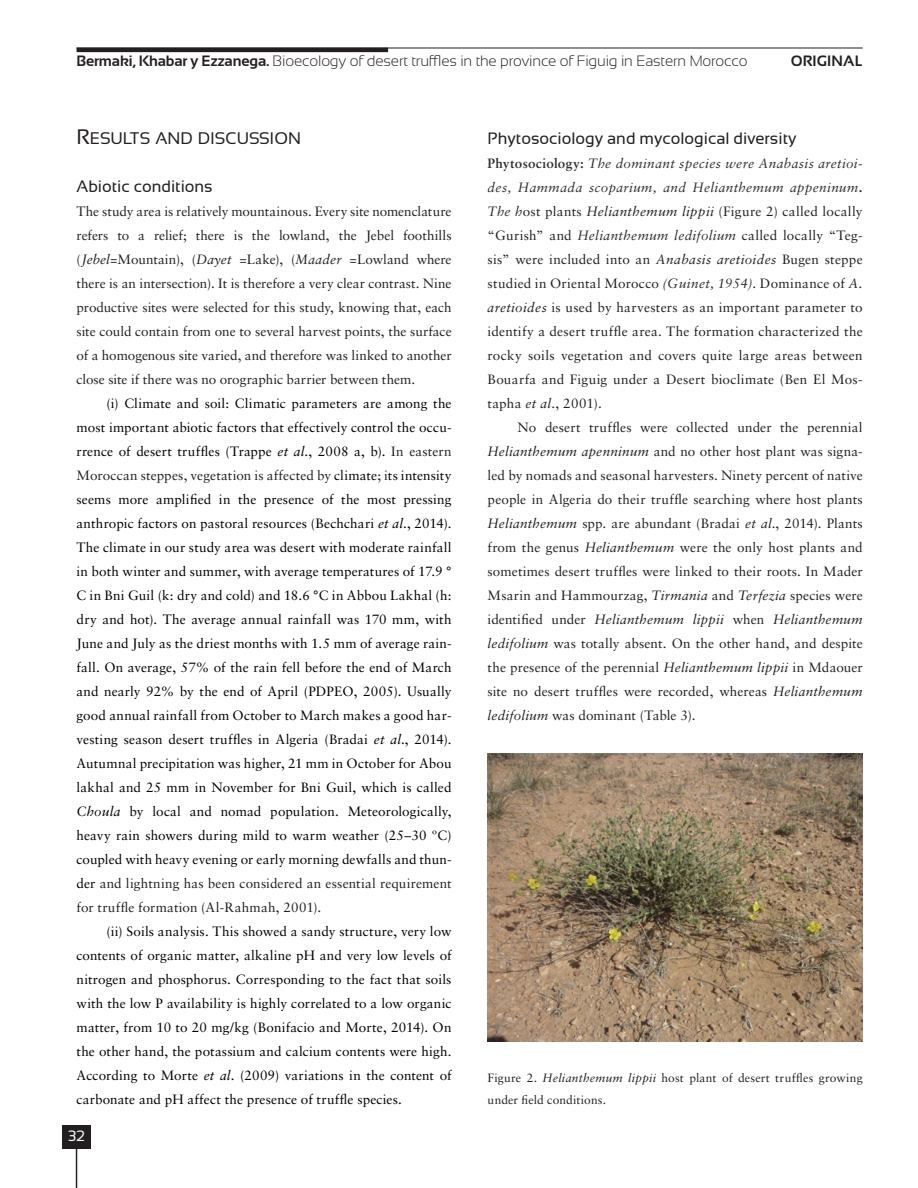
<style>
.page{position:relative;width:918px;height:1188px;background:#fff}
.page>*{position:absolute;margin:0;border:0;box-sizing:border-box;transform-origin:0 0}
.sub_1{font:16.8px "Sansation Regular SC800";color:#231f20}
.sub_2{font:16.5px "Sansation";color:#231f20}
.t1{font:300 15px "Sansation";letter-spacing:-.01em;color:#231f20}
.t2{font:700 15px "Sansation";letter-spacing:.01em;color:#231f20}
.t3{font:15px "Sansation";color:#fff}
.sin_sangría{font:13.5px/24px "Sabon LT Std";letter-spacing:.005em;color:#231f20;text-align:justify}
.t4{font:13.5px/24px "Sabon LT Std";letter-spacing:.01em;color:#000;text-align:justify}
.pie_de_figura{font:12px/22.5px "Sabon LT Std";color:#231f20}
.s1{font-weight:700}
.s2{font-size:21px}
.s3{font-style:italic}
.s4{color:#231f20}
.s5{font-weight:700;color:#2e2e2e}
.s6{font-style:italic;color:#2e2e2e}
</style>
<div class="page">
<div style="left:63px;top:1125px;width:28px;height:24px;background:#231f20"></div>
<hr style="left:76px;top:1147px;width:1px;height:41px;background:#231f20">
<hr style="left:77px;top:48px;width:311px;height:4px;background:#231f20">
<hr style="left:77px;top:48px;width:786px;height:1px;background:#231f20">
<img style="left:488px;top:753px;width:375px;height:288px">
<p class="t1" style="left:77px;top:52px;width:672px"><span class="s1">Bermaki, Khabar y Ezzanega.</span> Bioecology of desert truffles in the province of Figuig in Eastern Morocco</p>
<p class="t2" style="left:791px;top:52px;width:74px">ORIGINAL</p>
<p class="sub_1" style="left:77px;top:129px;width:226px"><span class="s2">R</span>ESULTS AND DISCUSSION</p>
<p class="sub_2" style="left:77px;top:177px;width:138px">Abiotic conditions</p>
<p class="sin_sangría" style="left:77px;top:199px;width:377px">The study area is relatively mountainous. Every site nomenclature refers to a relief; there is the lowland, the Jebel foothills (<span class="s3">Jebel</span>=Mountain), (<span class="s3">Dayet</span> =Lake), (<span class="s3">Maader</span> =Lowland where there is an intersection). It is therefore a very clear contrast. Nine productive sites were selected for this study, knowing that, each site could contain from one to several harvest points, the surface of a homogenous site varied, and therefore was linked to another close site if there was no orographic barrier between them.</p>
<p class="t4" style="left:77px;top:391px;width:377px;text-indent:30px">(i) Climate and soil: Climatic parameters are among the most important abiotic factors that effectively control the occu&shy;rrence of desert truffles (Trappe <span class="s3">et al</span>., 2008 a, b). <span class="s4">In eastern Moroccan steppes, vegetation is affected by</span> climate<span class="s4">; i</span>ts intensity seems more amplified in the presence of the most pressing anthropic factors on pastoral resources (Bechchari <span class="s3">et al</span>., 2014).<br>The climate in our study area was desert with moderate rainfall in both winter and summer, with average temperatures of 17.9 ° C in Bni Guil (k: dry and cold) and 18.6 °C in Abbou Lakhal (h: dry and hot). The average annual rainfall was 170 mm, with June and July as the driest months with 1.5 mm of average rain&shy;fall. On average, 57% of the rain fell before the end of March and nearly 92% by the end of April (PDPEO, 2005). Usually good annual rainfall from October to March makes a good har&shy;vesting season desert truffles in Algeria (Bradai <span class="s3">et al</span>., 2014).<br>Autumnal precipitation was higher, 21 mm in October for Abou lakhal and 25 mm in November for Bni Guil, which is called <span class="s3">Choula</span> by local and nomad population. Meteorologically, heavy rain showers during mild to warm weather (25–30 oC) coupled with heavy evening or early morning dewfalls and thun&shy;der <span class="s4">and lightning has been considered an essential requirement for truffle formation (Al-Rahmah, 2001).</span></p>
<p class="t4" style="left:77px;top:919px;width:377px;text-indent:30px">(ii) Soils analysis. This showed a sandy structure, very low contents of organic matter, alkaline pH and very low levels of nitrogen and phosphorus. Corresponding to the fact that soils with the low P availability is highly correlated to a low organic matter, from 10 to 20 mg/kg (Bonifacio and Morte, 2014). On the other hand, the potassium and calcium contents were high.<br>According to Morte <span class="s3">et al</span>. (2009) variations in the content of carbonate and pH affect the presence of truffle species.</p>
<p class="t3" style="left:68px;top:1128px;width:18px">32</p>
<p class="sub_2" style="left:488px;top:129px;width:310px">Phytosociology and mycological diversity</p>
<p class="sin_sangría" style="left:488px;top:151px;width:377px"><span class="s5">Phytosociology:</span> <span class="s6">The dominant species were Anabasis aretioi&shy;des, Hammada scoparium, and Helianthemum appeninum</span><span class="s1">.<br></span><span class="s6">The h</span>ost plants <span class="s3">Helianthemum lippii</span> (Figure 2) called locally “Gurish” and <span class="s6">Helianthemum ledifolium</span> called locally “Teg&shy;sis” were included into an <span class="s3">Anabasis aretioides</span> Bugen steppe studied in Oriental Morocco <span class="s6">(Guinet, 1954)</span><span class="s3">.</span> Dominance of <span class="s3">A. aretioides</span> is used by harvesters as an important parameter to identify a desert truffle area. The formation characterized the rocky soils vegetation and covers quite large areas between Bouarfa and Figuig under a Desert bioclimate (Ben El Mos&shy;tapha <span class="s3">et al</span>., 2001).</p>
<p class="sin_sangría" style="left:488px;top:415px;width:377px;text-indent:30px">No desert truffles were collected under the perennial <span class="s3">Helianthemum apenninum</span> and no other host plant was signa&shy;led by nomads and seasonal harvesters. Ninety percent of native people in Algeria do their truffle searching where host plants <span class="s3">Helianthemum</span> spp. are abundant (Bradai <span class="s3">et al</span>., 2014). Plants from the genus <span class="s3">Helianthemum</span> were the only host plants and sometimes desert truffles were linked to their roots. In Mader Msarin and Hammourzag, <span class="s3">Tirmania</span> and <span class="s3">Terfezia</span> species were identified under <span class="s3">Helianthemum lippii</span> when <span class="s3">Helianthemum ledifolium</span> was totally absent. On the other hand, and despite the presence of the perennial <span class="s3">Helianthemum lippii</span> in Mdaouer site no desert truffles were recorded, whereas <span class="s3">Helianthemum ledifolium</span> was dominant (Table 3).</p>
<p class="pie_de_figura" style="left:488px;top:1066px;width:377px">Figure 2. <span class="s3">Helianthemum lippii</span> host plant of desert truffles growing under field conditions.</p>
</div>
